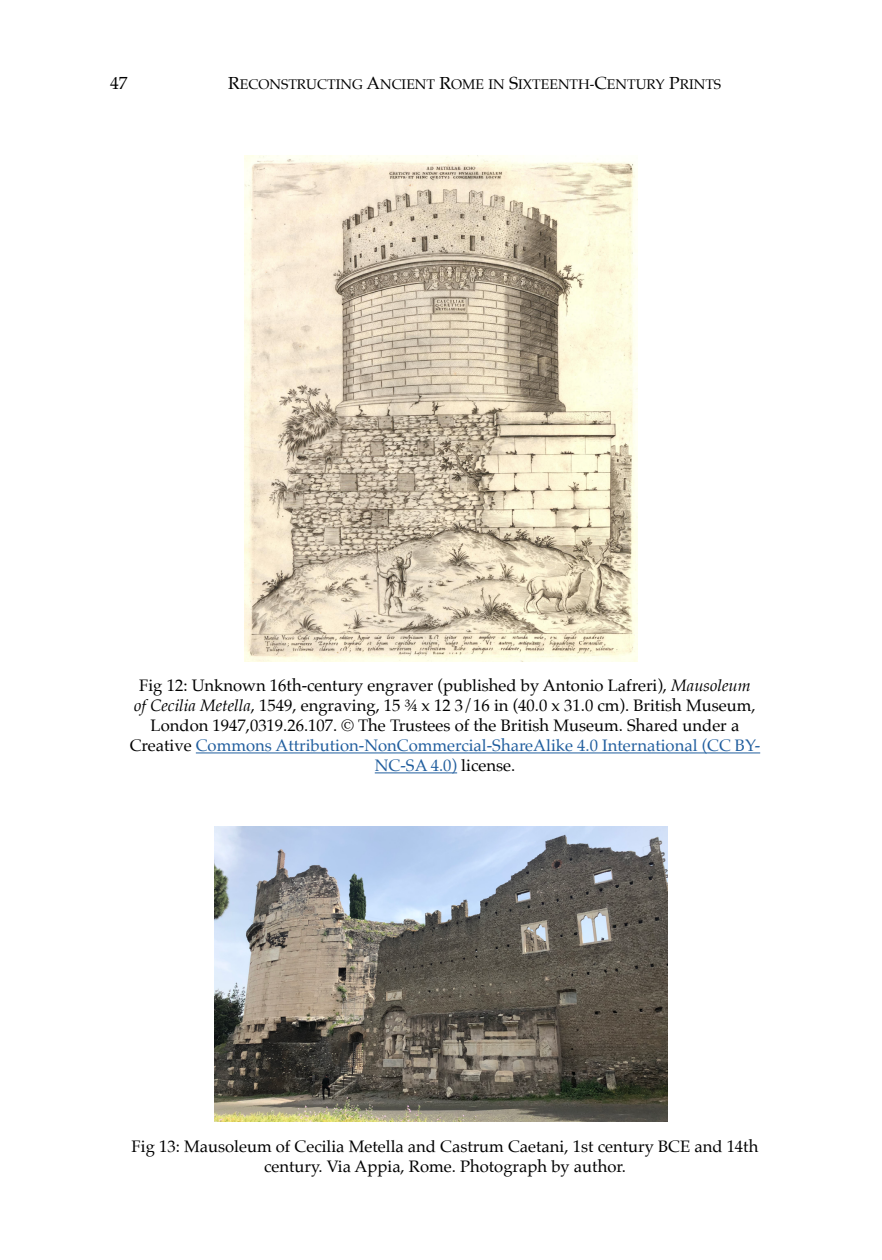
<style>
.page{position:relative;width:882px;height:1260px;background:#fff}
.page>*{position:absolute;margin:0;border:0;box-sizing:border-box;transform-origin:0 0}
.t1{font:17.5px "Palatino";color:#000}
.t2{font:16.62px/19.9px "Palatino";color:#000;text-align:center}
.t3{font:14px "Palatino";color:#000}
.s1{font-size:17.5px}
.s2{font-style:italic}
.s3{color:#215e9e}
</style>
<div class="page">
<img style="left:245px;top:155px;width:392px;height:507px">
<hr style="left:196px;top:752px;width:564px;height:1px;background:#215e9e">
<hr style="left:375px;top:772px;width:82px;height:1px;background:#215e9e">
<img style="left:215px;top:827px;width:452px;height:295px">
<p class="t1" style="left:110px;top:69px;width:19px">47</p>
<p class="t3" style="left:228px;top:73px;width:495px"><span class="s1">R</span>ECONSTRUCTING <span class="s1">A</span>NCIENT <span class="s1">R</span>OME IN <span class="s1">S</span>IXTEENTH-<span class="s1">C</span>ENTURY <span class="s1">P</span>RINTS</p>
<p class="t2" style="left:130px;top:676px;width:632px">Fig 12: Unknown 16th-century engraver (published by Antonio Lafreri), <span class="s2">Mausoleum<br>of Cecilia Metella</span>, 1549, engraving, 15 ¾ x 12 3/16 in (40.0 x 31.0 cm). British Museum, London 1947,0319.26.107. © The Trustees of the British Museum. Shared under a Creative <span class="s3">Commons Attribution-NonCommercial-ShareAlike 4.0 International (CC BY-NC-SA 4.0)</span> license.</p>
<p class="t2" style="left:132px;top:1136px;width:628px">Fig 13: Mausoleum of Cecilia Metella and Castrum Caetani, 1st century BCE and 14th century. Via Appia, Rome. Photograph by author.</p>
</div>
